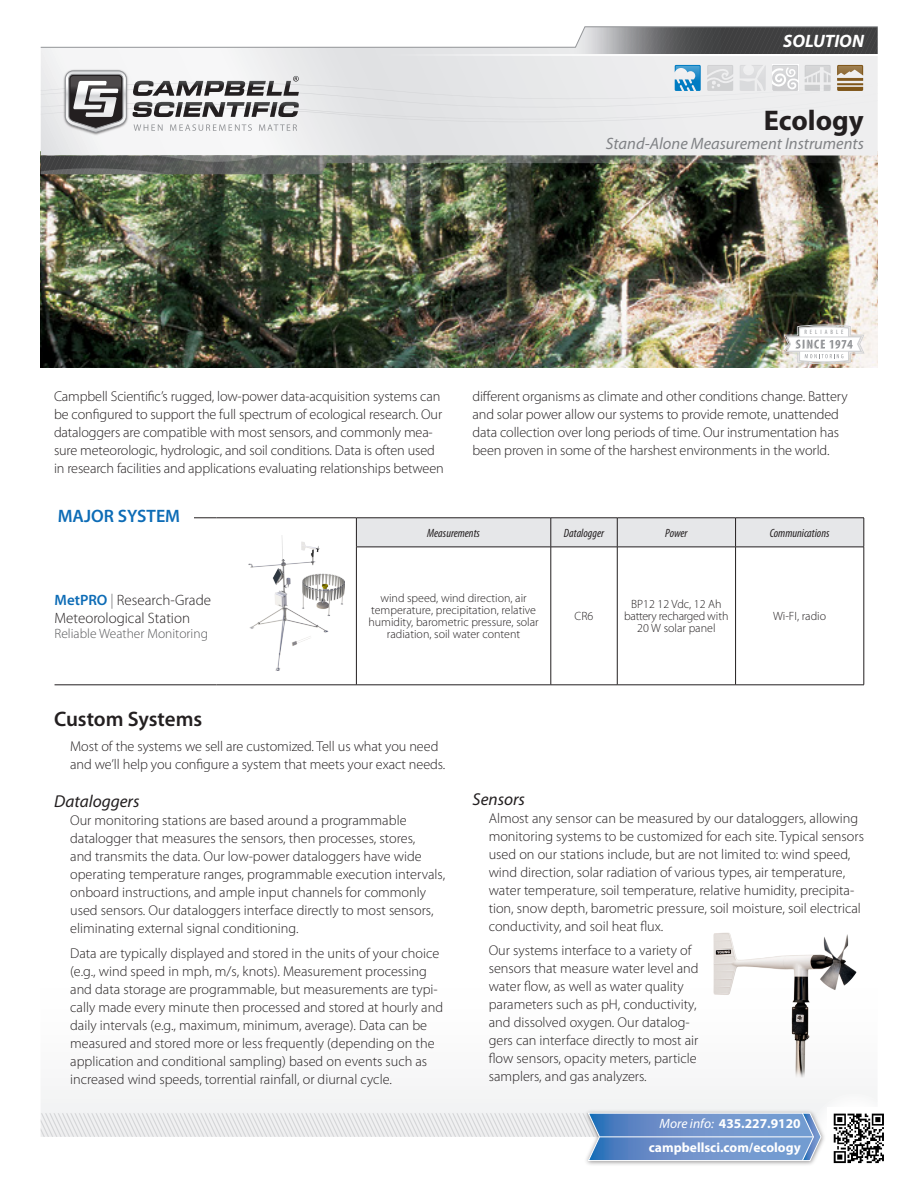
<style>
.page{position:relative;width:918px;height:1188px;background:#fff}
.page>*{position:absolute;margin:0;border:0;box-sizing:border-box;transform-origin:0 0}
.t1{font:700 28.5px "Myriad Pro";color:#231f20}
.t2{font:600 21px "Myriad Pro";color:#231f20}
.table-body{font:600 18px "Myriad Pro";color:#0d6cb6}
.t3{font:italic 700 18px "Myriad Pro";color:#fff}
.t4{font:italic 17.25px "Myriad Pro";color:#231f20}
.t5{font:italic 16.5px "Myriad Pro";color:#808285}
.bullets1{font:300 15px/18px "Myriad Pro";color:#231f20}
.body1{font:300 14.25px/18px "Myriad Pro";letter-spacing:-.005em;color:#231f20}
.bullets1-2{font:300 14.25px/18px "Myriad Pro";color:#231f20}
.actions{font:700 13.5px "Myriad Pro";color:#fff}
.bullets1-3{font:300 13.5px "Myriad Pro";color:#57585a}
.table-body-2{font:300 12px/12px "Myriad Pro";color:#231f20;text-align:center}
.table-header{font:italic condensed 12px "Myriad Pro";color:#231f20}
.t6{font:condensed 6.3px "Myriad Pro";letter-spacing:.48em;color:#939598}
.s1{font-weight:600;color:#0d6cb6}
.s2{color:#636366}
.s3{font-weight:400;font-style:italic}
</style>
<div class="page">
<img style="left:581px;top:1107px;width:303px;height:58px">
<svg style="left:41px;top:1112px;width:781px;height:50px"></svg>
<hr style="left:599px;top:1137px;width:214px;height:1px;background:#fff">
<img style="left:40px;top:151px;width:838px;height:216px">
<svg style="left:41px;top:54px;width:837px;height:102px"></svg>
<svg style="left:41px;top:78px;width:837px;height:56px;background:#e7e8ea"></svg>
<svg style="left:377px;top:54px;width:501px;height:1px"></svg>
<svg style="left:40px;top:26px;width:838px;height:28px"></svg>
<img style="left:62px;top:69px;width:68px;height:68px">
<svg style="left:65px;top:71px;width:234px;height:62px"></svg>
<img style="left:41px;top:156px;width:836px;height:18px">
<svg style="left:675px;top:65px;width:26px;height:26px"></svg>
<svg style="left:707px;top:65px;width:26px;height:26px"></svg>
<svg style="left:740px;top:65px;width:26px;height:26px"></svg>
<svg style="left:772px;top:65px;width:26px;height:26px"></svg>
<svg style="left:805px;top:65px;width:26px;height:26px"></svg>
<svg style="left:837px;top:65px;width:26px;height:26px"></svg>
<svg style="left:784px;top:325px;width:80px;height:39px"></svg>
<img style="left:713px;top:933px;width:144px;height:145px">
<hr style="left:356px;top:547px;width:195px;height:1px;background:#231f20">
<hr style="left:55px;top:518px;width:162px;height:1px;background:#231f20">
<hr style="left:217px;top:518px;width:139px;height:1px;background:#231f20">
<hr style="left:217px;top:685px;width:139px;height:1px;background:#231f20">
<hr style="left:356px;top:685px;width:195px;height:1px;background:#231f20">
<hr style="left:617px;top:685px;width:119px;height:1px;background:#231f20">
<hr style="left:736px;top:685px;width:128px;height:1px;background:#231f20">
<hr style="left:356px;top:547px;width:1px;height:138px;background:#231f20">
<hr style="left:551px;top:547px;width:1px;height:138px;background:#231f20">
<hr style="left:617px;top:547px;width:1px;height:138px;background:#231f20">
<hr style="left:735px;top:547px;width:1px;height:138px;background:#231f20">
<hr style="left:864px;top:547px;width:1px;height:138px;background:#231f20">
<hr style="left:551px;top:685px;width:66px;height:1px;background:#231f20">
<svg style="left:356px;top:518px;width:509px;height:29px;background:#dedee0"></svg>
<hr style="left:551px;top:547px;width:66px;height:1px;background:#231f20">
<hr style="left:617px;top:547px;width:119px;height:1px;background:#231f20">
<hr style="left:736px;top:547px;width:128px;height:1px;background:#231f20">
<hr style="left:55px;top:685px;width:162px;height:1px;background:#231f20">
<img style="left:249px;top:536px;width:95px;height:134px">
<div style="left:54px;top:508px;width:140px;height:27px;background:#fff"></div>
<p class="t3" style="left:783px;top:30px;width:82px">SOLUTION</p>
<p class="t1" style="left:764px;top:102px;width:102px">Ecology</p>
<p class="t5" style="left:606px;top:133px;width:260px">Stand-Alone Measurement Instruments</p>
<p class="t6" style="left:804px;top:328px;width:41px">RELIABLE</p>
<p class="body1" style="left:54px;top:387px;width:391px">Campbell Scientific’s rugged, low-power data-acquisition systems can be configured to support the full spectrum of ecological research. Our dataloggers are compatible with most sensors, and commonly mea&shy;sure meteorologic, hydrologic, and soil conditions. Data is often used in research facilities and applications evaluating relationships between</p>
<p class="body1" style="left:472px;top:387px;width:377px">different organisms as climate and other conditions change. Battery and solar power allow our systems to provide remote, unattended data collection over long periods of time. Our instrumentation has been proven in some of the harshest environments in the world.</p>
<p class="table-body" style="left:58px;top:504px;width:124px">MAJOR SYSTEM</p>
<p class="bullets1" style="left:55px;top:591px;width:158px"><span class="s1">MetPRO</span> <span class="s2">|</span> Research-Grade<br>Meteorological Station</p>
<p class="bullets1-3" style="left:55px;top:625px;width:155px">Reliable Weather Monitoring</p>
<p class="table-header" style="left:427px;top:526px;width:54px">Measurements</p>
<p class="table-header" style="left:564px;top:526px;width:42px">Datalogger</p>
<p class="table-header" style="left:665px;top:526px;width:24px">Power</p>
<p class="table-header" style="left:770px;top:526px;width:61px">Communications</p>
<p class="table-body-2" style="left:368px;top:592px;width:172px">wind speed, wind direction, air temperature, precipitation, relative humidity, barometric pressure, solar radiation, soil water content</p>
<p class="table-body-2" style="left:575px;top:610px;width:20px">CR6</p>
<p class="table-body-2" style="left:624px;top:598px;width:106px">BP12 12 Vdc, 12 Ah battery recharged with<br>20 W solar panel</p>
<p class="table-body-2" style="left:773px;top:610px;width:55px">Wi-FI, radio</p>
<p class="t2" style="left:54px;top:705px;width:150px">Custom Systems</p>
<p class="bullets1-2" style="left:70px;top:737px;width:377px">Most of the systems we sell are customized. Tell us what you need and we’ll help you configure a system that meets your exact needs.</p>
<p class="t4" style="left:54px;top:790px;width:87px">Dataloggers</p>
<p class="bullets1-2" style="left:70px;top:811px;width:377px">Our monitoring stations are based around a programmable datalogger that measures the sensors, then processes, stores,<br>and transmits the data. Our low-power dataloggers have wide operating temperature ranges, programmable execution intervals, onboard instructions, and ample input channels for commonly used sensors. Our dataloggers interface directly to most sensors, eliminating external signal conditioning.</p>
<p class="bullets1-2" style="left:70px;top:944px;width:374px">Data are typically displayed and stored in the units of your choice (e.g., wind speed in mph, m/s, knots). Measurement processing and data storage are programmable, but measurements are typi&shy;cally made every minute then processed and stored at hourly and daily intervals (e.g., maximum, minimum, average). Data can be measured and stored more or less frequently (depending on the application and conditional sampling) based on events such as increased wind speeds, torrential rainfall, or diurnal cycle.</p>
<p class="t4" style="left:472px;top:788px;width:54px">Sensors</p>
<p class="body1" style="left:489px;top:809px;width:377px">Almost any sensor can be measured by our dataloggers, allowing monitoring systems to be customized for each site. Typical sensors used on our stations include, but are not limited to: wind speed, wind direction, solar radiation of various types, air temperature, water temperature, soil temperature, relative humidity, precipita&shy;tion, snow depth, barometric pressure, soil moisture, soil electrical conductivity, and soil heat flux.</p>
<p class="body1" style="left:489px;top:941px;width:212px">Our systems interface to a variety of sensors that measure water level and water flow, as well as water quality parameters such as pH, conductivity, and dissolved oxygen. Our datalog&shy;gers can interface directly to most air flow sensors, opacity meters, particle samplers, and gas analyzers.</p>
<p class="actions" style="left:660px;top:1115px;width:143px"><span class="s3">More info:</span> 435.227.9120</p>
<p class="actions" style="left:649px;top:1139px;width:153px">campbellsci.com/ecology</p>
</div>
